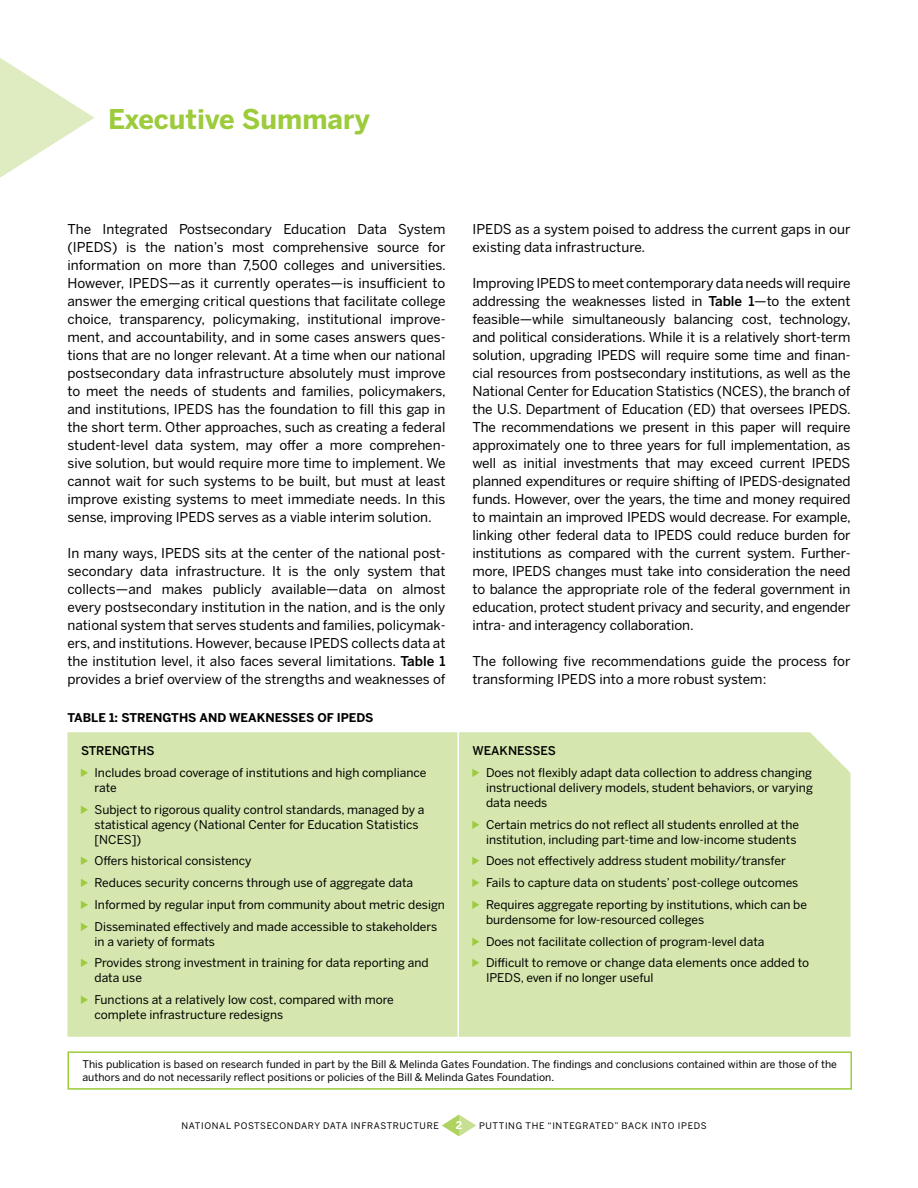
<style>
.page{position:relative;width:918px;height:1188px;background:#fff}
.page>*{position:absolute;margin:0;border:0;box-sizing:border-box;transform-origin:0 0}
.t1{font:700 27px "Benton Sans";color:#9ccb3b}
.t2{font:13.5px/18px "Benton Sans";color:#000;text-align:justify}
.t3{font:12px/15px "Benton Sans";color:#000}
.t4{font:700 12px "Benton Sans";color:#000}
.t5{font:500 12px "Benton Sans";color:#000}
.t6{font:10.5px/13.5px "Benton Sans";color:#000}
.t7{font:700 10.5px "Benton Sans";color:#fff}
.t8{font:9px "Benton Sans";letter-spacing:.075em;color:#000}
.s1{font-weight:500}
.s2{color:#9ccb3b}
</style>
<div class="page">
<svg style="left:442px;top:1115px;width:34px;height:21px"></svg>
<svg style="left:0;top:58px;width:94px;height:120px"></svg>
<div style="left:68px;top:1051px;width:784px;height:39px;border:2px solid #9ccb3b"></div>
<div style="left:68px;top:732px;width:782px;height:305px;background:#d5e7ae"></div>
<hr style="left:458px;top:721px;width:1px;height:320px;background:#fff">
<h1 class="t1" style="left:108px;top:103px;width:264px">Executive Summary</h1>
<p class="t2" style="left:68px;top:220px;width:380px">The Integrated Postsecondary Education Data System (IPEDS) is the nation’s most comprehensive source for information on more than 7,500 colleges and universities.<br>However, IPEDS—as it currently operates—is insufficient to answer the emerging critical questions that facilitate college choice, transparency, policymaking, institutional improve&shy;ment, and accountability, and in some cases answers ques&shy;tions that are no longer relevant. At a time when our national postsecondary data infrastructure absolutely must improve to meet the needs of students and families, policymakers, and institutions, IPEDS has the foundation to fill this gap in the short term. Other approaches, such as creating a federal student-level data system, may offer a more comprehen&shy;sive solution, but would require more time to implement. We cannot wait for such systems to be built, but must at least improve existing systems to meet immediate needs. In this sense, improving IPEDS serves as a viable interim solution.</p>
<p class="t2" style="left:68px;top:544px;width:380px">In many ways, IPEDS sits at the center of the national post&shy;secondary data infrastructure. It is the only system that collects—and makes publicly available—data on almost every postsecondary institution in the nation, and is the only national system that serves students and families, policymak&shy;ers, and institutions. However, because IPEDS collects data at the institution level, it also faces several limitations. <span class="s1">Table 1 </span>provides a brief overview of the strengths and weaknesses of</p>
<p class="t4" style="left:68px;top:711px;width:308px">TABLE 1: STRENGTHS AND WEAKNESSES OF IPEDS</p>
<p class="t5" style="left:81px;top:744px;width:75px">STRENGTHS</p>
<p class="t3" style="left:94px;top:765px;width:333px;text-indent:-14px"><span class="s2">●</span> Includes broad coverage of institutions and high compliance rate</p>
<p class="t3" style="left:94px;top:802px;width:332px;text-indent:-14px"><span class="s2">●</span> Subject to rigorous quality control standards, managed by a statistical agency (National Center for Education Statistics [NCES])</p>
<p class="t3" style="left:81px;top:853px;width:172px"><span class="s2">●</span> Offers historical consistency</p>
<p class="t3" style="left:81px;top:875px;width:334px"><span class="s2">●</span> Reduces security concerns through use of aggregate data</p>
<p class="t3" style="left:81px;top:897px;width:366px"><span class="s2">●</span> Informed by regular input from community about metric design</p>
<p class="t3" style="left:94px;top:919px;width:344px;text-indent:-14px"><span class="s2">●</span> Disseminated effectively and made accessible to stakeholders in a variety of formats</p>
<p class="t3" style="left:94px;top:955px;width:336px;text-indent:-14px"><span class="s2">●</span> Provides strong investment in training for data reporting and data use</p>
<p class="t3" style="left:94px;top:992px;width:301px;text-indent:-14px"><span class="s2">●</span> Functions at a relatively low cost, compared with more complete infrastructure redesigns</p>
<p class="t2" style="left:472px;top:220px;width:379px">IPEDS as a system poised to address the current gaps in our existing data infrastructure.</p>
<p class="t2" style="left:472px;top:274px;width:380px">Improving IPEDS to meet contemporary data needs will require addressing the weaknesses listed in <span class="s1">Table 1</span>—to the extent feasible—while simultaneously balancing cost, technology, and political considerations. While it is a relatively short-term solution, upgrading IPEDS will require some time and finan&shy;cial resources from postsecondary institutions, as well as the National Center for Education Statistics (NCES), the branch of the U.S. Department of Education (ED) that oversees IPEDS.<br>The recommendations we present in this paper will require approximately one to three years for full implementation, as well as initial investments that may exceed current IPEDS planned expenditures or require shifting of IPEDS-designated funds. However, over the years, the time and money required to maintain an improved IPEDS would decrease. For example, linking other federal data to IPEDS could reduce burden for institutions as compared with the current system. Further&shy;more, IPEDS changes must take into consideration the need to balance the appropriate role of the federal government in education, protect student privacy and security, and engender intra- and interagency collaboration.</p>
<p class="t2" style="left:472px;top:652px;width:380px">The following five recommendations guide the process for transforming IPEDS into a more robust system:</p>
<p class="t5" style="left:472px;top:744px;width:85px">WEAKNESSES</p>
<p class="t3" style="left:486px;top:765px;width:328px;text-align:justify;text-indent:-14px"><span class="s2">●</span> Does not flexibly adapt data collection to address changing instructional delivery models, student behaviors, or varying data needs</p>
<p class="t3" style="left:472px;top:817px;width:328px;text-align:right"><span class="s2">●</span> Certain metrics do not reflect all students enrolled at the institution, including part-time and low-income students</p>
<p class="t3" style="left:472px;top:853px;width:315px"><span class="s2">●</span> Does not effectively address student mobility/transfer</p>
<p class="t3" style="left:472px;top:875px;width:327px"><span class="s2">●</span> Fails to capture data on students’ post-college outcomes</p>
<p class="t3" style="left:486px;top:897px;width:323px;text-indent:-14px"><span class="s2">●</span> Requires aggregate reporting by institutions, which can be burdensome for low-resourced colleges</p>
<p class="t3" style="left:472px;top:934px;width:294px"><span class="s2">●</span> Does not facilitate collection of program-level data</p>
<p class="t3" style="left:486px;top:955px;width:325px;text-indent:-14px"><span class="s2">●</span> Difficult to remove or change data elements once added to<br>IPEDS, even if no longer useful</p>
<p class="t6" style="left:82px;top:1057px;width:756px">This publication is based on research funded in part by the Bill &amp; Melinda Gates Foundation. The findings and conclusions contained within are those of the authors and do not necessarily reflect positions or policies of the Bill &amp; Melinda Gates Foundation.</p>
<p class="t8" style="left:181px;top:1120px;width:259px">NATIONAL POSTSECONDARY DATA INFRASTRUCTURE</p>
<p class="t7" style="left:456px;top:1119px;width:8px">2</p>
<p class="t8" style="left:479px;top:1120px;width:229px">PUTTING THE “INTEGRATED” BACK INTO IPEDS</p>
</div>
